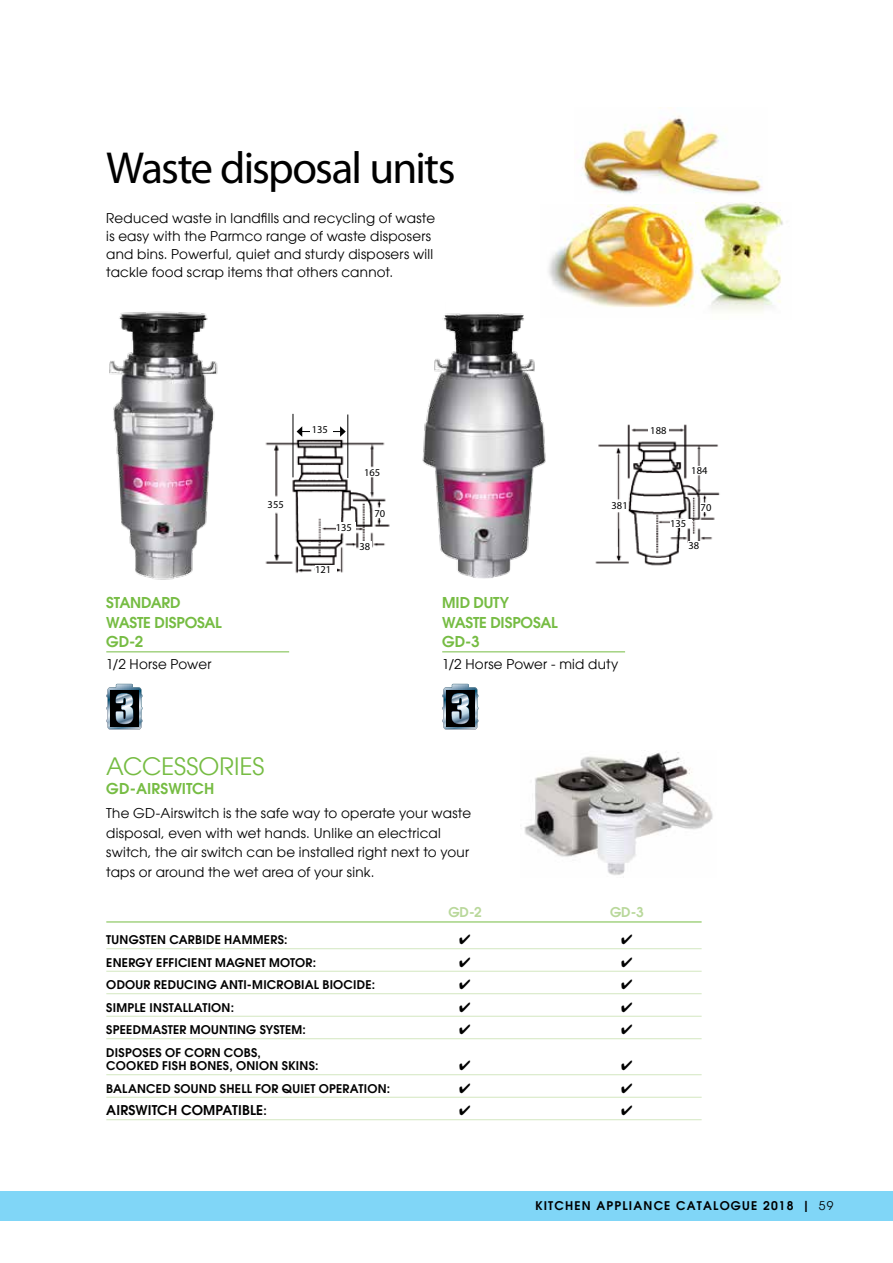
<style>
.page{position:relative;width:893px;height:1263px;background:#fff}
.page>*{position:absolute;margin:0;border:0;box-sizing:border-box;transform-origin:0 0}
.t1{font:45px "Myriad Pro";letter-spacing:-.04em;color:#000}
.t2{font:24px "Avant Garde";color:#76bc43}
.t3{font:600 15px/19.5px "Avant Garde";letter-spacing:-.015em;color:#76bc43}
.t4{font:13.5px/18px "Avant Garde";letter-spacing:.015em;color:#000}
.t5{font:600 13.5px "Avant Garde";letter-spacing:.01em;color:#000}
.t6{font:600 13.5px "Avant Garde";color:#b9d89b}
.t7{font:600 12px/13.5px "Avant Garde";letter-spacing:.02em;color:#000}
.t8{font:600 12px "Avant Garde";letter-spacing:.1em;color:#000}
.t9{font:10.5px "Myriad Pro";color:#000}
.s1{font-size:12px}
.s2{font-family:"Myriad Pro";font-weight:400;font-size:16.5px}
.s3{font-weight:400}
</style>
<div class="page">
<div style="left:0;top:1191px;width:893px;height:29px;background:#80d6f7"></div>
<img style="left:524px;top:752px;width:189px;height:123px">
<img style="left:109px;top:311px;width:109px;height:269px">
<img style="left:422px;top:313px;width:124px;height:266px">
<hr style="left:106px;top:921px;width:596px;height:1px;background:#76bc43">
<hr style="left:106px;top:948px;width:596px;height:1px;background:#d3e7c0">
<hr style="left:106px;top:971px;width:596px;height:1px;background:#d3e7c0">
<hr style="left:106px;top:993px;width:596px;height:1px;background:#d3e7c0">
<hr style="left:106px;top:1016px;width:596px;height:1px;background:#d3e7c0">
<hr style="left:106px;top:1038px;width:596px;height:1px;background:#d3e7c0">
<hr style="left:106px;top:1074px;width:596px;height:1px;background:#d3e7c0">
<hr style="left:106px;top:1097px;width:596px;height:1px;background:#d3e7c0">
<hr style="left:106px;top:1119px;width:596px;height:1px;background:#d3e7c0">
<hr style="left:106px;top:651px;width:183px;height:1px;background:#76bc43">
<svg style="left:106px;top:684px;width:36px;height:45px;background:#5e6c75"></svg>
<hr style="left:442px;top:651px;width:183px;height:1px;background:#76bc43">
<svg style="left:442px;top:684px;width:36px;height:45px;background:#5e6c75"></svg>
<img style="left:265px;top:428px;width:125px;height:146px">
<hr style="left:301px;top:431px;width:40px;height:1px;background:#000">
<svg style="left:297px;top:426px;width:5px;height:11px"></svg>
<svg style="left:340px;top:426px;width:6px;height:11px"></svg>
<div style="left:310px;top:428px;width:18px;height:7px;background:#fff"></div>
<hr style="left:293px;top:414px;width:1px;height:63px;background:#000">
<hr style="left:347px;top:414px;width:1px;height:64px;background:#000">
<div style="left:312px;top:425px;width:21px;height:12px;background:#fff"></div>
<div style="left:268px;top:500px;width:21px;height:11px;background:#fff"></div>
<div style="left:315px;top:566px;width:21px;height:11px;background:#fff"></div>
<div style="left:336px;top:523px;width:20px;height:10px;background:#fff"></div>
<div style="left:364px;top:468px;width:21px;height:9px;background:#fff"></div>
<div style="left:374px;top:509px;width:21px;height:9px;background:#fff"></div>
<div style="left:359px;top:542px;width:13px;height:10px;background:#fff"></div>
<img style="left:595px;top:425px;width:125px;height:141px">
<div style="left:612px;top:501px;width:16px;height:9px;background:#fff"></div>
<div style="left:648px;top:426px;width:21px;height:9px;background:#fff"></div>
<div style="left:691px;top:466px;width:21px;height:9px;background:#fff"></div>
<div style="left:670px;top:519px;width:21px;height:9px;background:#fff"></div>
<div style="left:701px;top:503px;width:21px;height:9px;background:#fff"></div>
<div style="left:688px;top:541px;width:13px;height:9px;background:#fff"></div>
<img style="left:581px;top:107px;width:181px;height:87px">
<img style="left:540px;top:205px;width:156px;height:113px">
<img style="left:696px;top:203px;width:87px;height:109px">
<h1 class="t1" style="left:106px;top:140px;width:351px">Waste disposal units</h1>
<p class="t4" style="left:106px;top:209px;width:330px">Reduced waste in landfills and recycling of waste is easy with the Parmco range of waste disposers and bins. Powerful, quiet and sturdy disposers will tackle food scrap items that others cannot.</p>
<p class="t3" style="left:106px;top:593px;width:116px">STANDARD<br>WASTE DI SPOSAL<br>GD-2</p>
<p class="t4" style="left:106px;top:656px;width:107px">1/2 Horse Power</p>
<p class="t9" style="left:268px;top:498px;width:18px">355</p>
<p class="t9" style="left:312px;top:423px;width:18px">135</p>
<p class="t9" style="left:336px;top:521px;width:18px">135</p>
<p class="t9" style="left:315px;top:563px;width:18px">121</p>
<p class="t9" style="left:364px;top:466px;width:18px">165</p>
<p class="t9" style="left:374px;top:507px;width:12px">70</p>
<p class="t9" style="left:359px;top:540px;width:12px">38</p>
<p class="t9" style="left:612px;top:499px;width:18px">381</p>
<p class="t3" style="left:442px;top:593px;width:116px">MID DUTY<br>WASTE DI SPOSAL<br>GD-3</p>
<p class="t4" style="left:442px;top:656px;width:178px">1/2 Horse Power - mid duty</p>
<p class="t9" style="left:650px;top:424px;width:18px">188</p>
<p class="t9" style="left:691px;top:464px;width:18px">184</p>
<p class="t9" style="left:701px;top:501px;width:12px">70</p>
<p class="t9" style="left:670px;top:517px;width:18px">135</p>
<p class="t9" style="left:688px;top:539px;width:12px">38</p>
<h2 class="t2" style="left:106px;top:752px;width:107px">ACCESSORIE</h2>
<h2 class="t2" style="left:252px;top:752px;width:13px">S</h2>
<p class="t3" style="left:106px;top:779px;width:85px">GD-AIRSWITCH</p>
<p class="t4" style="left:106px;top:804px;width:366px;line-height:19.5px">The GD-Airswitch is the safe way to operate your waste disposal, even with wet hands. Unlike an electrical switch, the air switch can be installed right next to your taps or around the wet area of your sink.</p>
<p class="t7" style="left:106px;top:933px;width:82px">TUNGSTEN CARB</p>
<p class="t7" style="left:202px;top:933px;width:42px">IDE HAMM</p>
<p class="t7" style="left:264px;top:933px;width:25px">ERS:</p>
<p class="t7" style="left:106px;top:955px;width:211px">ENERGY EFFICIENT MAGNET MOTOR:</p>
<p class="t7" style="left:106px;top:978px;width:270px">ODOUR REDUCING ANTI-MICROBIAL BIOCIDE:</p>
<p class="t7" style="left:106px;top:1000px;width:129px">SIMPLE INSTALLATION:</p>
<p class="t7" style="left:106px;top:1023px;width:36px">SPEEDMAS</p>
<p class="t7" style="left:168px;top:1023px;width:140px">TER MOUNTING SYSTEM:</p>
<p class="t7" style="left:106px;top:1045px;width:214px">DISPOSES OF CORN COBS,<br>COOKED FISH BONES, ONION SKINS:</p>
<p class="t7" style="left:106px;top:1081px;width:285px">BALANCED SOUND SHELL FOR QUIET OPERATION:</p>
<p class="t5" style="left:106px;top:1101px;width:24px">AIRSW</p>
<p class="t5" style="left:148px;top:1101px;width:120px">ITCH COMPATIBLE<span class="s1">:</span></p>
<p class="t6" style="left:448px;top:903px;width:104px">GD-2 G</p>
<p class="t6" style="left:621px;top:903px;width:24px">D-3</p>
<p class="t8" style="left:535px;top:1198px;width:300px">KITCHEN APPLIANCE CATALOGUE 2018 <span class="s2">i</span> <span class="s3">59</span></p>
</div>
